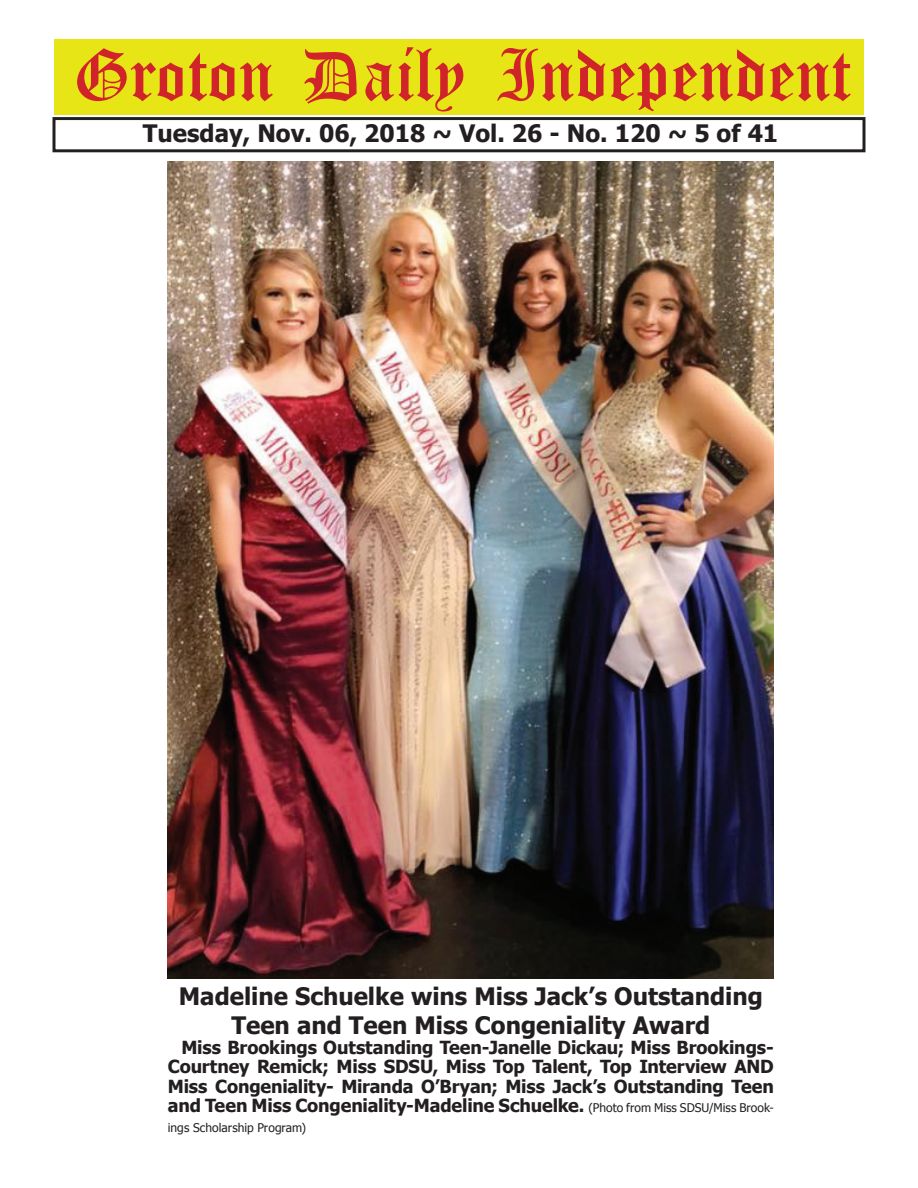
<style>
.page{position:relative;width:918px;height:1188px;background:#fff}
.page>*{position:absolute;margin:0;border:0;box-sizing:border-box;transform-origin:0 0}
.t1{font:54px "Old English Five";color:#d1232a}
.t2{font:700 24px/28.8px "Tahoma";color:#231f20;text-align:center}
.t3{font:700 18px/19.5px "Tahoma";letter-spacing:-.01em;color:#231f20;text-align:justify}
.t4{font:12px "Tahoma";letter-spacing:.005em;color:#231f20}
.s1{font-weight:400;font-size:12px}
</style>
<div class="page">
<div style="left:52px;top:117px;width:814px;height:35px;border:3px solid #231f20"></div>
<div style="left:54px;top:40px;width:810px;height:75px;background:#e7e515"></div>
<img style="left:168px;top:162px;width:606px;height:816px">
<h1 class="t1" style="left:73px;top:50px;width:779px">Groton Daily Independent</h1>
<h2 class="t2" style="left:143px;top:117px;width:637px">Tuesday, Nov. 06, 2018 ~ Vol. 26 - No. 120 ~ 5 of 41</h2>
<h2 class="t2" style="left:179px;top:981px;width:586px">Madeline Schuelke wins Miss Jack’s Outstanding<br>Teen and Teen Miss Congeniality Award</h2>
<p class="t3" style="left:168px;top:1036px;width:608px;text-indent:14px">Miss Brookings Outstanding Teen-Janelle Dickau; Miss Brookings-Courtney Remick; Miss SDSU, Miss Top Talent, Top Interview AND Miss Congeniality- Miranda O’Bryan; Miss Jack’s Outstanding Teen and Teen Miss Congeniality-Madeline Schuelke. <span class="s1">(Photo from Miss SDSU/Miss Brook-</span></p>
<p class="t4" style="left:168px;top:1119px;width:140px">ings Scholarship Program)</p>
</div>
